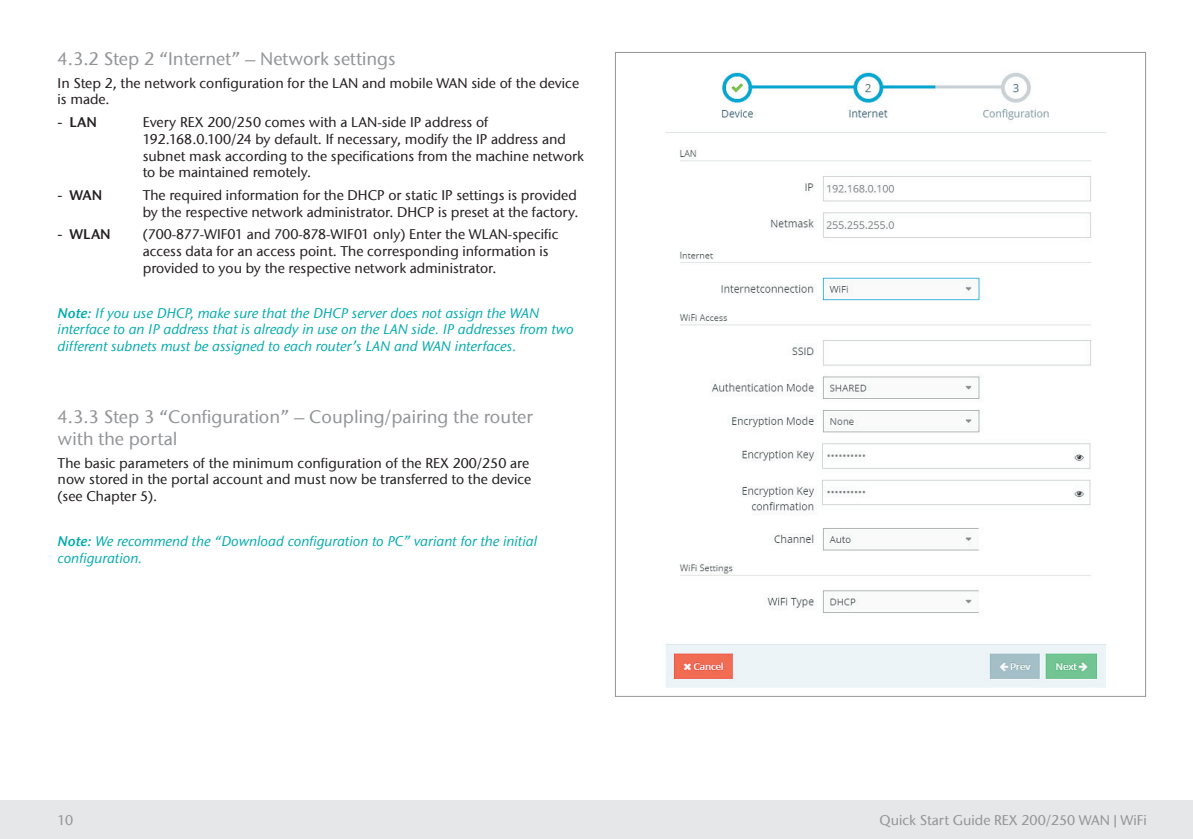
<style>
.page{position:relative;width:1193px;height:839px;background:#fff}
.page>*{position:absolute;margin:0;border:0;box-sizing:border-box;transform-origin:0 0}
.t1{font:500 18px/21.6px "ITC Stone Sans Com";color:#939598}
.t2{font:500 14px/16.8px "ITC Stone Sans Com";color:#231f20}
.t3{font:italic 500 14px/16.8px "ITC Stone Sans Com";color:#00aaad}
.t4{font:500 14px "ITC Stone Sans Com";color:#939598}
.t5{font:14px "ITC Stone Sans Com Semi";color:#231f20}
.s1{font-style:italic}
.s2{font-family:"ITC Stone Sans Com Semi";font-weight:400}
</style>
<div class="page">
<div style="left:0;top:800px;width:1191px;height:39px;background:#e6e7e9"></div>
<img style="left:665px;top:71px;width:441px;height:617px">
<p class="t1" style="left:58px;top:48px;width:339px">4.3.2 Step 2 “Internet” – Network settings</p>
<p class="t2" style="left:58px;top:74px;width:523px">In Step 2, the network configuration for the LAN and mobile WAN side of the device is made.</p>
<p class="t5" style="left:58px;top:113px;width:41px"><span class="s1">-</span> LAN</p>
<p class="t2" style="left:143px;top:114px;width:443px">Every REX 200/250 comes with a LAN-side IP address of 192.168.0.100/24 by default. If necessary, modify the IP address and subnet mask according to the specifications from the machine network to be maintained remotely.</p>
<p class="t5" style="left:58px;top:186px;width:46px"><span class="s1">-</span> WAN</p>
<p class="t2" style="left:143px;top:187px;width:437px">The required information for the DHCP or static IP settings is provided by the respective network administrator. DHCP is preset at the factory.</p>
<p class="t5" style="left:58px;top:225px;width:55px"><span class="s1">-</span> WLAN</p>
<p class="t2" style="left:143px;top:226px;width:417px">(700-877-WIF01 and 700-878-WIF01 only) Enter the WLAN-specific access data for an access point. The corresponding information is provided to you by the respective network administrator.</p>
<p class="t3" style="left:58px;top:304px;width:517px"><span class="s2">Note:</span> If you use DHCP, make sure that the DHCP server does not assign the WAN interface to an IP address that is already in use on the LAN side. IP addresses from two different subnets must be assigned to each router’s LAN and WAN interfaces.</p>
<p class="t1" style="left:58px;top:406px;width:476px">4.3.3 Step 3 “Configuration” – Coupling/pairing the router with the portal</p>
<p class="t2" style="left:58px;top:454px;width:475px">The basic parameters of the minimum configuration of the REX 200/250 are now stored in the portal account and must now be transferred to the device (see Chapter 5).</p>
<p class="t3" style="left:58px;top:533px;width:481px"><span class="s2">Note:</span> We recommend the “Download configuration to PC” variant for the initial configuration.</p>
<p class="t4" style="left:58px;top:812px;width:17px">10</p>
<p class="t4" style="left:879px;top:812px;width:268px">Quick Start Guide REX 200/250 WAN|WiFi</p>
</div>
